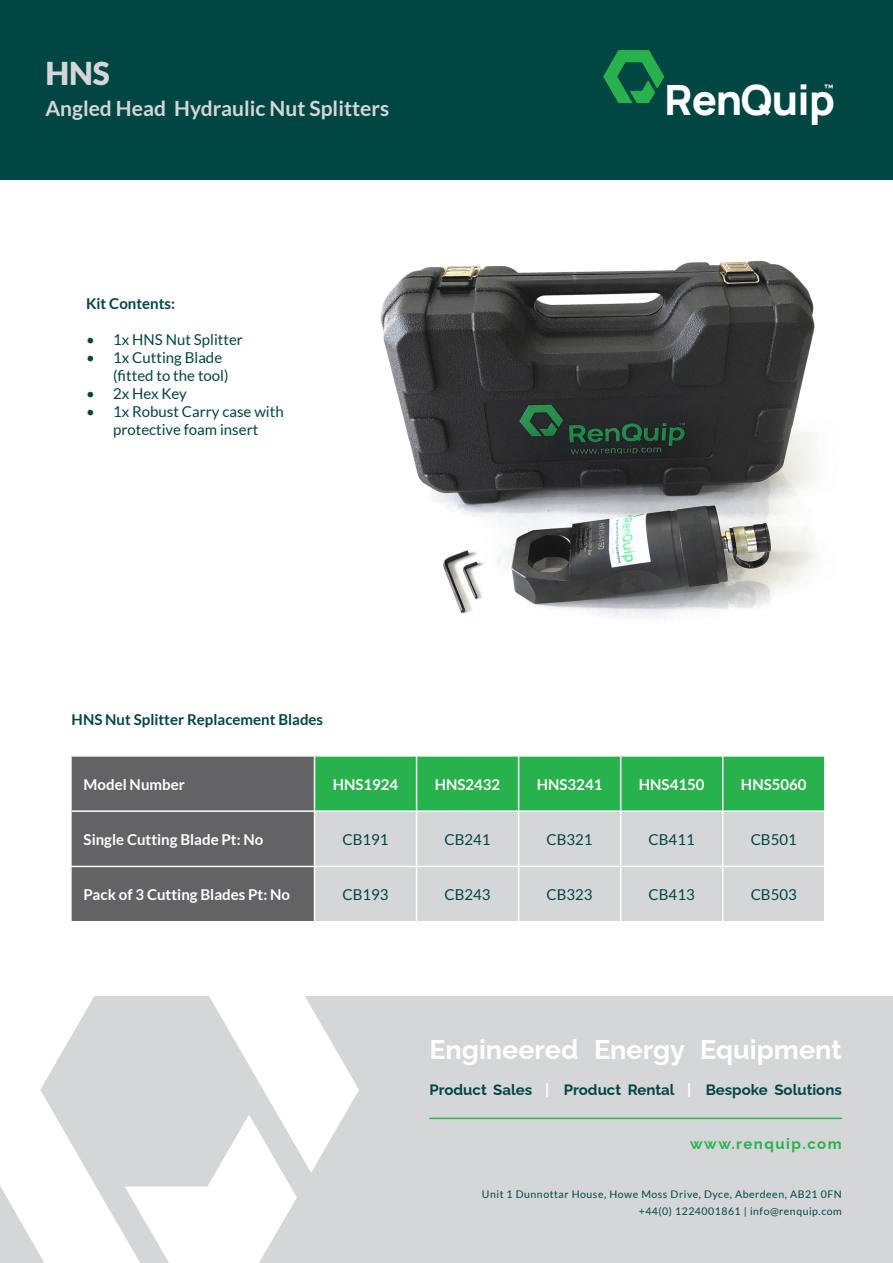
<style>
.page{position:relative;width:893px;height:1263px;background:#fff}
.page>*{position:absolute;margin:0;border:0;box-sizing:border-box;transform-origin:0 0}
.t1{font:800 41.7px "Manrope";letter-spacing:-.015em;color:#fff}
.t2{font:900 36px "Lato";color:#d5d6d8}
.t3{font:900 31.5px "Lato";color:#d5d6d8}
.t4{font:700 27px "Raleway";color:#fff}
.t5{font:700 21px "Lato";color:#d5d6d8}
.t6{font:15px/18px "Lato";color:#004643}
.t7{font:700 15px "Lato";color:#fff}
.t8{font:700 15px "Raleway";color:#004643}
.t9{font:700 15px "Lato";color:#004643}
.t10{font:700 15px "Raleway";letter-spacing:.1em;color:#28b24b}
.t11{font:10.5px/16.5px "Lato";letter-spacing:.05em;color:#004643;text-align:right}
.t12{font:800 10.35px "Manrope";color:#fff}
.s1{color:#fff}
</style>
<div class="page">
<div style="left:0;top:996px;width:893px;height:267px;background:#d5d6d8"></div>
<svg style="left:0;top:996px;width:359px;height:267px"></svg>
<svg style="left:125px;top:1114px;width:172px;height:149px"></svg>
<div style="left:0;top:0;width:893px;height:179px;background:#004643"></div>
<svg style="left:603px;top:50px;width:61px;height:53px"></svg>
<hr style="left:429px;top:1117px;width:413px;height:2px;background:#28b24b">
<svg style="left:72px;top:757px;width:752px;height:164px;background:#4b835b"></svg>
<div style="left:315px;top:812px;width:509px;height:109px;background:#d5d6d8"></div>
<hr style="left:314px;top:757px;width:1px;height:53px;background:#fff">
<hr style="left:416px;top:757px;width:1px;height:53px;background:#fff">
<hr style="left:518px;top:757px;width:1px;height:53px;background:#fff">
<hr style="left:620px;top:757px;width:1px;height:53px;background:#fff">
<hr style="left:722px;top:757px;width:1px;height:53px;background:#fff">
<hr style="left:314px;top:812px;width:1px;height:54px;background:#fff">
<hr style="left:416px;top:812px;width:1px;height:54px;background:#fff">
<hr style="left:518px;top:812px;width:1px;height:54px;background:#fff">
<hr style="left:620px;top:812px;width:1px;height:54px;background:#fff">
<hr style="left:722px;top:812px;width:1px;height:54px;background:#fff">
<hr style="left:70px;top:866px;width:244px;height:1px;background:#fff">
<hr style="left:314px;top:866px;width:103px;height:1px;background:#fff">
<hr style="left:314px;top:867px;width:1px;height:54px;background:#fff">
<hr style="left:417px;top:866px;width:102px;height:1px;background:#fff">
<hr style="left:416px;top:867px;width:1px;height:54px;background:#fff">
<hr style="left:519px;top:866px;width:102px;height:1px;background:#fff">
<hr style="left:518px;top:867px;width:1px;height:54px;background:#fff">
<hr style="left:621px;top:866px;width:102px;height:1px;background:#fff">
<hr style="left:620px;top:867px;width:1px;height:54px;background:#fff">
<hr style="left:723px;top:866px;width:102px;height:1px;background:#fff">
<hr style="left:722px;top:867px;width:1px;height:54px;background:#fff">
<hr style="left:72px;top:810px;width:242px;height:2px;background:#fff">
<hr style="left:314px;top:810px;width:103px;height:2px;background:#fff">
<hr style="left:417px;top:810px;width:102px;height:2px;background:#fff">
<hr style="left:519px;top:810px;width:102px;height:2px;background:#fff">
<hr style="left:621px;top:810px;width:102px;height:2px;background:#fff">
<hr style="left:723px;top:810px;width:101px;height:2px;background:#fff">
<img style="left:380px;top:260px;width:438px;height:359px">
<h2 class="t2" style="left:45px;top:50px;width:147px">FSW17K</h2>
<h3 class="t5" style="left:45px;top:97px;width:233px">Flange Spreading Wedge</h3>
<h3 class="t3" style="left:45px;top:55px;width:66px">HNS</h3>
<h3 class="t5" style="left:45px;top:97px;width:345px">Angled Head Hydraulic Nut Splitters</h3>
<p class="t9" style="left:86px;top:295px;width:90px">Kit Contents:</p>
<p class="t6" style="left:86px;top:330px;width:158px">• 1x HNS Nut Splitter</p>
<p class="t6" style="left:113px;top:348px;width:117px;text-indent:-27px">• 1x Cutting Blade (fitted to the tool)</p>
<p class="t6" style="left:86px;top:384px;width:102px">• 2x Hex Key</p>
<p class="t6" style="left:86px;top:402px;width:199px;text-align:center">• 1x Robust Carry case with protective foam insert</p>
<p class="t9" style="left:72px;top:711px;width:253px">HNS Nut Splitter Replacement Blades</p>
<h1 class="t1" style="left:664px;top:70px;width:172px">RenQuip</h1>
<p class="t12" style="left:824px;top:81px;width:11px">™</p>
<p class="t7" style="left:84px;top:775px;width:103px">Model Number</p>
<p class="t7" style="left:333px;top:775px;width:67px">HNS1924</p>
<p class="t7" style="left:435px;top:775px;width:67px">HNS2432</p>
<p class="t7" style="left:537px;top:775px;width:67px">HNS3241</p>
<p class="t7" style="left:639px;top:775px;width:67px">HNS4150</p>
<p class="t7" style="left:741px;top:775px;width:67px">HNS5060</p>
<p class="t7" style="left:84px;top:831px;width:181px">Single Cutting Blade Pt: No</p>
<p class="t6" style="left:342px;top:830px;width:48px">CB191</p>
<p class="t6" style="left:445px;top:830px;width:48px">CB241</p>
<p class="t6" style="left:547px;top:830px;width:48px">CB321</p>
<p class="t6" style="left:649px;top:830px;width:48px">CB411</p>
<p class="t6" style="left:751px;top:830px;width:48px">CB501</p>
<p class="t7" style="left:84px;top:886px;width:208px">Pack of 3 Cutting Blades Pt: No</p>
<p class="t6" style="left:342px;top:885px;width:48px">CB193</p>
<p class="t6" style="left:445px;top:885px;width:48px">CB243</p>
<p class="t6" style="left:547px;top:885px;width:48px">CB323</p>
<p class="t6" style="left:649px;top:885px;width:48px">CB413</p>
<p class="t6" style="left:751px;top:885px;width:48px">CB503</p>
<h3 class="t4" style="left:429px;top:1028px;width:414px">Engineered Energy Equipment</h3>
<p class="t8" style="left:429px;top:1078px;width:414px">Product Sales <span class="s1">|</span> Product Rental <span class="s1">|</span> Bespoke Solutions</p>
<p class="t10" style="left:690px;top:1132px;width:153px">www.renquip.com</p>
<p class="t11" style="left:482px;top:1186px;width:361px">Unit 1 Dunnottar House, Howe Moss Drive, Dyce, Aberdeen, AB21 0FN +44(0) 1224001861 | info@renquip.com</p>
</div>
